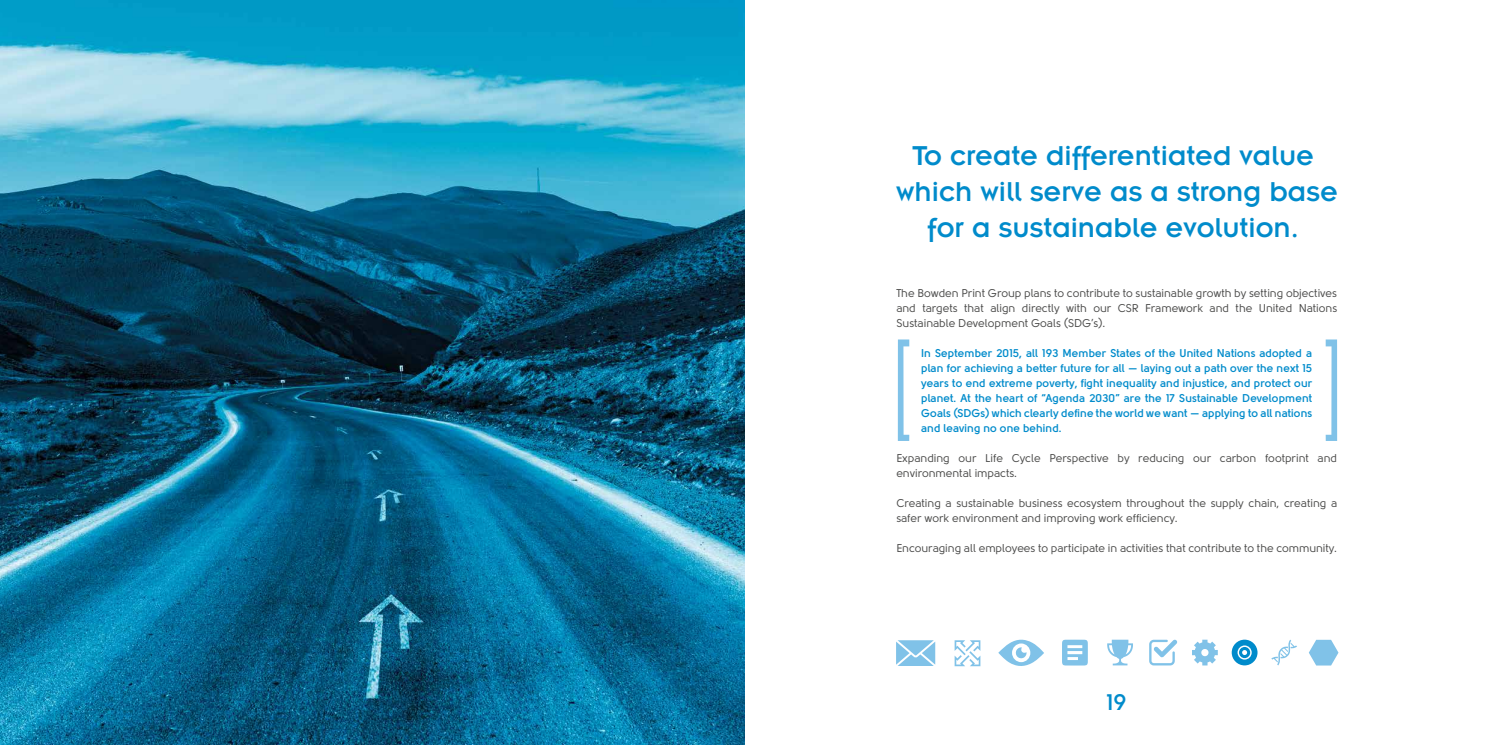
<style>
.page{position:relative;width:1489px;height:745px;background:#fff}
.page>*{position:absolute;margin:0;border:0;box-sizing:border-box;transform-origin:0 0}
.t1{font:30px/36.2px "Insignia";color:#008bcb;text-align:center}
.t2{font:700 22.5px "Solomon";color:#008bcb}
.t3{font:11.25px/15px "Solomon";color:#4a4a49}
.t4{font:700 11.25px/15px "Solomon";color:#008bcb;text-align:justify}
</style>
<div class="page">
<img style="left:0;top:0;width:744px;height:744px">
<svg style="left:1231px;top:639px;width:26px;height:26px"></svg>
<svg style="left:998px;top:639px;width:46px;height:27px"></svg>
<svg style="left:1192px;top:639px;width:25px;height:26px"></svg>
<svg style="left:1107px;top:639px;width:25px;height:26px"></svg>
<svg style="left:1062px;top:639px;width:25px;height:26px"></svg>
<svg style="left:1149px;top:639px;width:27px;height:26px"></svg>
<svg style="left:1271px;top:639px;width:25px;height:26px"></svg>
<svg style="left:954px;top:640px;width:26px;height:25px"></svg>
<svg style="left:896px;top:640px;width:39px;height:25px"></svg>
<svg style="left:1309px;top:639px;width:29px;height:26px"></svg>
<svg style="left:897px;top:339px;width:12px;height:101px"></svg>
<svg style="left:1325px;top:339px;width:11px;height:101px"></svg>
<h1 class="t1" style="left:896px;top:137px;width:443px">To create differentiated value which will serve as a strong base for a sustainable evolution.</h1>
<p class="t3" style="left:896px;top:285px;width:442px;text-align:justify">The Bowden Print Group plans to contribute to sustainable growth by setting objectives and targets that align directly with our CSR Framework and the United Nations Sustainable Development Goals (SDG’s).</p>
<p class="t4" style="left:921px;top:345px;width:392px">In September 2015, all 193 Member States of the United Nations adopted a plan for achieving a better future for all — laying out a path over the next 15 years to end extreme poverty, fight inequality and injustice, and protect our planet. At the heart of “Agenda 2030” are the 17 Sustainable Development Goals (SDGs) which clearly define the world we want — applying to all nations and leaving no one behind.</p>
<p class="t3" style="left:896px;top:450px;width:442px">Expanding our Life Cycle Perspective by reducing our carbon footprint and environmental impacts.</p>
<p class="t3" style="left:896px;top:495px;width:442px">Creating a sustainable business ecosystem throughout the supply chain, creating a safer work environment and improving work efficiency.</p>
<p class="t3" style="left:896px;top:540px;width:442px">Encouraging all employees to participate in activities that contribute to the community.</p>
<h2 class="t2" style="left:1106px;top:688px;width:22px">19</h2>
</div>
